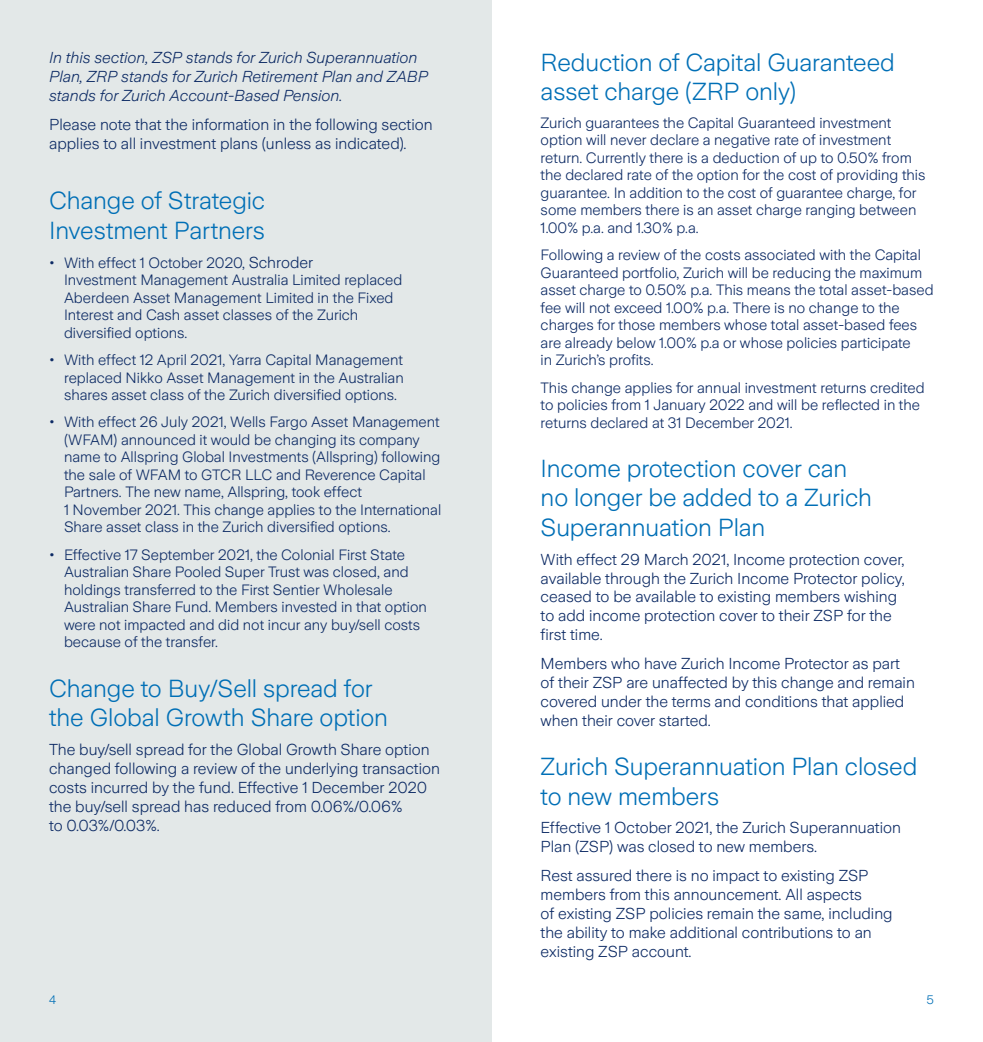
<style>
.page{position:relative;width:983px;height:1042px;background:#fff}
.page>*{position:absolute;margin:0;border:0;box-sizing:border-box;transform-origin:0 0}
.t1{font:300 24.5px/29.4px "Zurich Sans";letter-spacing:-.005em;color:#006fb6}
.t2{font:300 15.75px/18.9px "Zurich Sans";color:#0c2a64}
.t3{font:15.75px/18.9px "Zurich Sans Light Italic";color:#0c2a64}
.t4{font:300 14.88px/17.5px "Zurich Sans";color:#0c2a64}
.t5{font:300 12.25px "Zurich Sans";color:#006fb6}
.s1{font-weight:400}
.s2{font-size:15.75px}
</style>
<div class="page">
<div style="left:0;top:0;width:491px;height:1042px;background:#e3e8e8"></div>
<p class="t3" style="left:49px;top:49px;width:380px">In this section, ZSP stands for Zurich Superannuation<br>Plan, ZRP stands for Zurich Retirement Plan and ZABP stands for Zurich Account-Based Pension.</p>
<p class="t2" style="left:49px;top:115px;width:385px">Please note that the information in the following section applies to all investment plans (unless as indicated).</p>
<h1 class="t1" style="left:49px;top:187px;width:217px">Change of Strategic<br>Investment Partners</h1>
<p class="t4" style="left:64px;top:254px;width:340px;text-indent:-15px"><span class="s1">•</span> With effect 1 October 2020, <span class="s2">Schroder<br></span>Investment Management Australia Limited replaced Aberdeen Asset Management Limited in the Fixed Interest and Cash asset classes of the Zurich diversified options.</p>
<p class="t4" style="left:64px;top:351px;width:341px;text-align:justify;text-indent:-15px"><span class="s1">•</span> With effect 12 April 2021, Yarra Capital Management replaced Nikko Asset Management in the Australian shares asset class of the Zurich diversified options.</p>
<p class="t4" style="left:64px;top:414px;width:378px;text-indent:-15px"><span class="s1">•</span> With effect 26 July 2021, Wells Fargo Asset Management (WFAM) announced it would be changing its company name to Allspring Global Investments (Allspring) following the sale of WFAM to GTCR LLC and Reverence Capital Partners. The new name, Allspring, took effect<br>1 November 2021. This change applies to the International Share asset class in the Zurich diversified options.</p>
<p class="t4" style="left:64px;top:546px;width:364px;text-indent:-15px"><span class="s1">•</span> Effective 17 September 2021, the Colonial First State Australian Share Pooled Super Trust was closed, and holdings transferred to the First Sentier Wholesale Australian Share Fund. Members invested in that option were not impacted and did not incur any buy/sell costs because of the transfer.</p>
<h1 class="t1" style="left:49px;top:674px;width:340px">Change to Buy/Sell spread for the Global Growth Share option</h1>
<p class="t2" style="left:49px;top:740px;width:392px">The buy/sell spread for the Global Growth Share option changed following a review of the underlying transaction costs incurred by the fund. Effective 1 December 2020 the buy/sell spread has reduced from 0.06%/0.06%<br>to 0.03%/0.03%.</p>
<h1 class="t1" style="left:540px;top:48px;width:356px">Reduction of Capital Guaranteed asset charge (ZRP only)</h1>
<p class="t4" style="left:540px;top:114px;width:386px">Zurich guarantees the Capital Guaranteed investment option will never declare a negative rate of investment return. Currently there is a deduction of up to 0.50% from the declared rate of the option for the cost of providing this guarantee. In addition to the cost of guarantee charge, for some members there is an asset charge ranging between 1.00% p.a. and 1.30% p.a.</p>
<p class="t4" style="left:540px;top:247px;width:394px">Following a review of the costs associated with the Capital Guaranteed portfolio, Zurich will be reducing the maximum asset charge to 0.50% p.a. This means the total asset-based fee will not exceed 1.00% p.a. There is no change to the charges for those members whose total asset-based fees are already below 1.00% p.a or whose policies participate<br>in Zurich’s profits.</p>
<p class="t4" style="left:540px;top:379px;width:385px">This change applies for annual investment returns credited to policies from 1 January 2022 and will be reflected in the returns declared at 31 December 2021.</p>
<h1 class="t1" style="left:540px;top:454px;width:332px">Income protection cover can no longer be added to a Zurich<br>Superannuation Plan</h1>
<p class="t2" style="left:540px;top:550px;width:365px">With effect 29 March 2021, Income protection cover, available through the Zurich Income Protector policy, ceased to be available to existing members wishing to add income protection cover to their ZSP for the first time.</p>
<p class="t2" style="left:540px;top:654px;width:375px">Members who have Zurich Income Protector as part of their ZSP are unaffected by this change and remain covered under the terms and conditions that applied when their cover started.</p>
<h1 class="t1" style="left:540px;top:752px;width:378px">Zurich Superannuation Plan closed to new members</h1>
<p class="t2" style="left:540px;top:818px;width:361px">Effective 1 October 2021, the Zurich Superannuation<br>Plan (ZSP) was closed to new members.</p>
<p class="t2" style="left:540px;top:866px;width:353px">Rest assured there is no impact to existing ZSP members from this announcement. All aspects<br>of existing ZSP policies remain the same, including the ability to make additional contributions to an existing ZSP account.</p>
<p class="t5" style="left:49px;top:993px;width:8px">4</p>
<p class="t5" style="left:926px;top:993px;width:9px">5</p>
</div>
